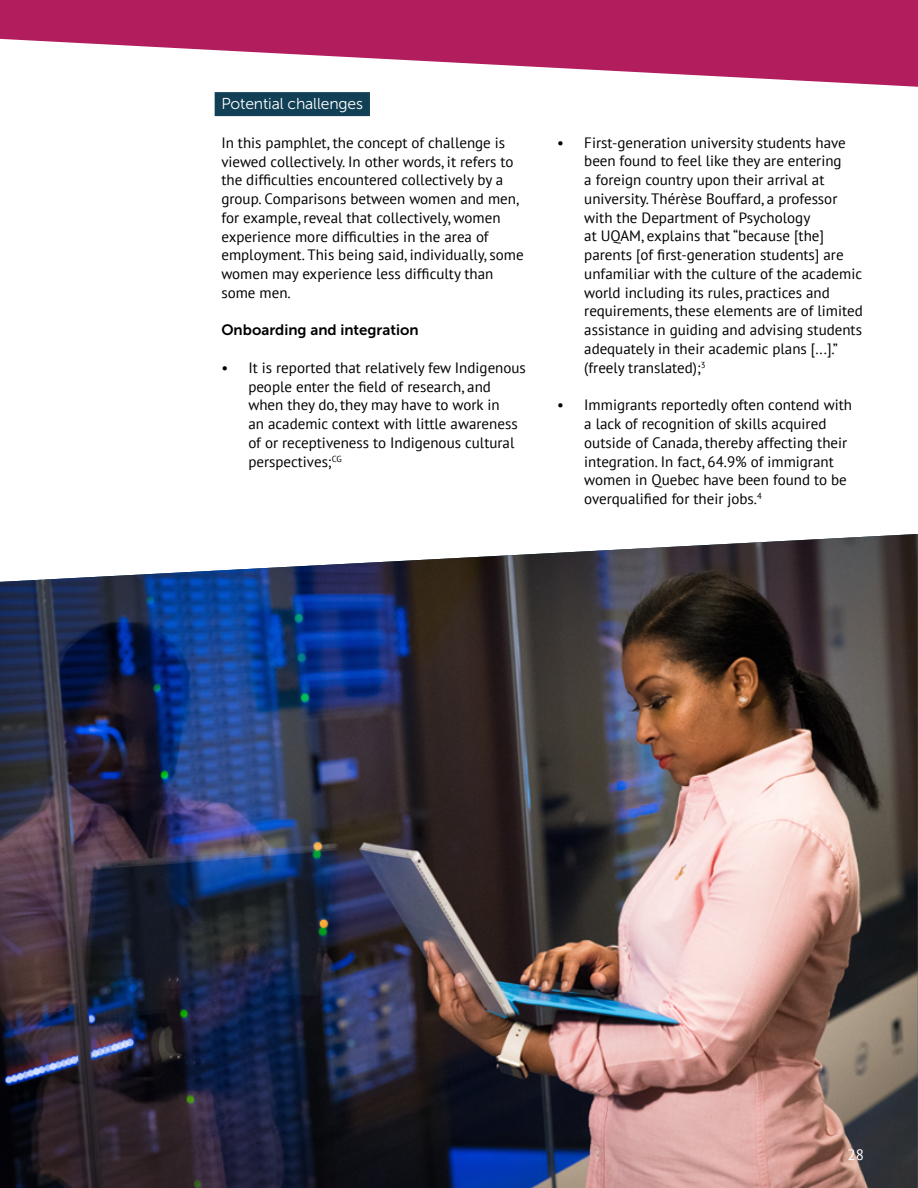
<style>
.page{position:relative;width:918px;height:1188px;background:#fff}
.page>*{position:absolute;margin:0;border:0;box-sizing:border-box;transform-origin:0 0}
.t1{font:15.75px "Museo Sans 300";letter-spacing:-.01em;color:#fff}
.t2{font:15px/18.8px "PT Sans";color:#000}
.t3{font:15px "Museo Sans 700";color:#000}
.t4{font:15px "PT Sans";color:#fff}
</style>
<div class="page">
<img style="left:0;top:534px;width:918px;height:654px">
<svg style="left:0;top:0;width:918px;height:87px;fill:#b11d5d"></svg>
<div style="left:215px;top:92px;width:155px;height:24px;background:#113f55"></div>
<p class="t1" style="left:221px;top:95px;width:143px">Potential challenges</p>
<p class="t2" style="left:221px;top:133px;width:304px">In this pamphlet, the concept of challenge is viewed collectively. In other words, it refers to the difficulties encountered collectively by a group. Comparisons between women and men, for example, reveal that collectively, women experience more difficulties in the area of employment. This being said, individually, some women may experience less difficulty than some men.</p>
<p class="t3" style="left:221px;top:322px;width:199px">Onboarding and integration</p>
<p class="t2" style="left:248px;top:358px;width:279px;text-indent:-27px">• It is reported that relatively few Indigenous people enter the field of research, and when they do, they may have to work in<br>an academic context with little awareness of or receptiveness to Indigenous cultural perspectives;<sup>CG</sup></p>
<p class="t2" style="left:584px;top:133px;width:280px;text-indent:-27px">• First-generation university students have been found to feel like they are entering<br>a foreign country upon their arrival at university. Thérèse Bouffard, a professor with the Department of Psychology<br>at UQAM, explains that “because [the] parents [of first-generation students] are unfamiliar with the culture of the academic world including its rules, practices and requirements, these elements are of limited assistance in guiding and advising students adequately in their academic plans [...].” (freely translated);<sup>3</sup></p>
<p class="t2" style="left:584px;top:395px;width:269px;text-indent:-27px">• Immigrants reportedly often contend with a lack of recognition of skills acquired outside of Canada, thereby affecting their integration. In fact, 64.9% of immigrant women in Quebec have been found to be overqualified for their jobs.<sup>4</sup></p>
<p class="t4" style="left:848px;top:1145px;width:18px">28</p>
</div>
